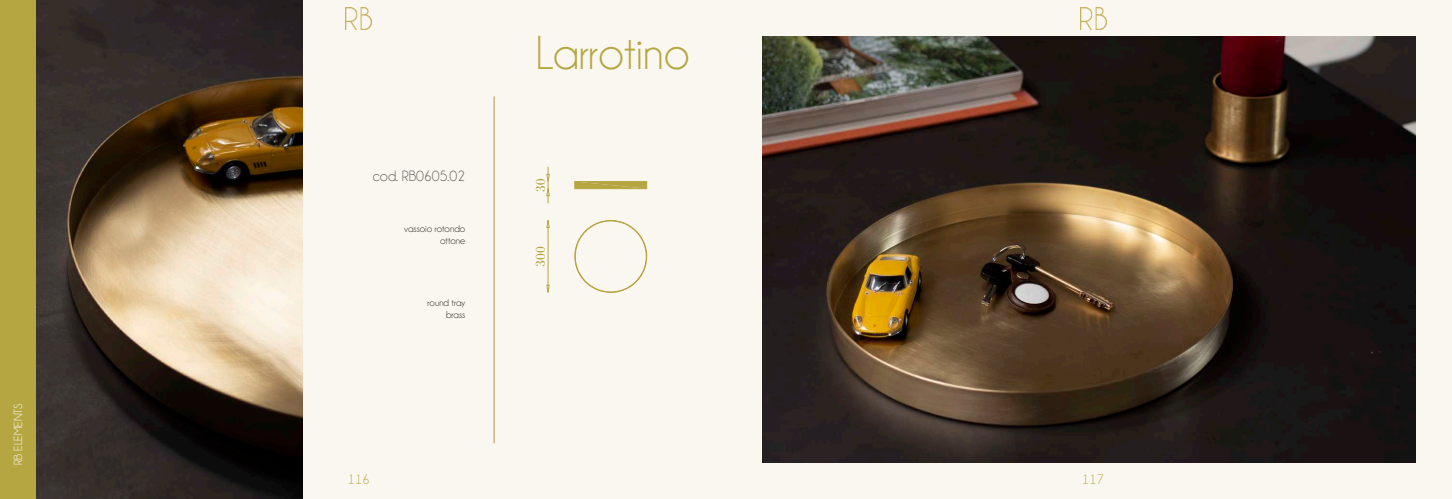
<style>
.page{position:relative;width:1452px;height:499px;background:#fff}
.page>*{position:absolute;margin:0;border:0;box-sizing:border-box;transform-origin:0 0}
.t1{font:48px "Champagne&Limousines";color:#b5a642}
.t2{font:15px "Champagne&Limousines";color:#57585a}
.t3{font:14px "Champagne&Limousines";color:#b5a642}
.t4{font:12px "Champagne&Limousines";color:#fff}
.t5{font:10px/12px "Champagne&Limousines";color:#231f20;text-align:right}
</style>
<div class="page">
<div style="left:0;top:0;width:1451px;height:499px;background:#f9f7ef"></div>
<img style="left:1080px;top:8px;width:26px;height:21px">
<img style="left:345px;top:8px;width:27px;height:21px">
<div style="left:0;top:0;width:36px;height:499px;background:#b5a642"></div>
<svg style="left:493px;top:96px;width:155px;height:348px"></svg>
<hr style="left:493px;top:96px;width:1px;height:347px;background:#af9751">
<img style="left:36px;top:0;width:266px;height:499px">
<img style="left:762px;top:36px;width:653px;height:427px">
<p class="t4" style="left:12px;top:465px;width:64px;rotate:-90deg">RB ELEMENTS</p>
<h2 class="t2" style="left:373px;top:168px;width:94px">cod. RB0605.02</h2>
<p class="t5" style="left:404px;top:223px;width:63px">vassoio rotondo ottone</p>
<p class="t5" style="left:427px;top:297px;width:39px">round tray brass</p>
<h1 class="t1" style="left:536px;top:29px;width:156px">Larrotino</h1>
<h3 class="t3" style="left:348px;top:472px;width:23px">116</h3>
<h3 class="t3" style="left:1082px;top:472px;width:23px">117</h3>
</div>
